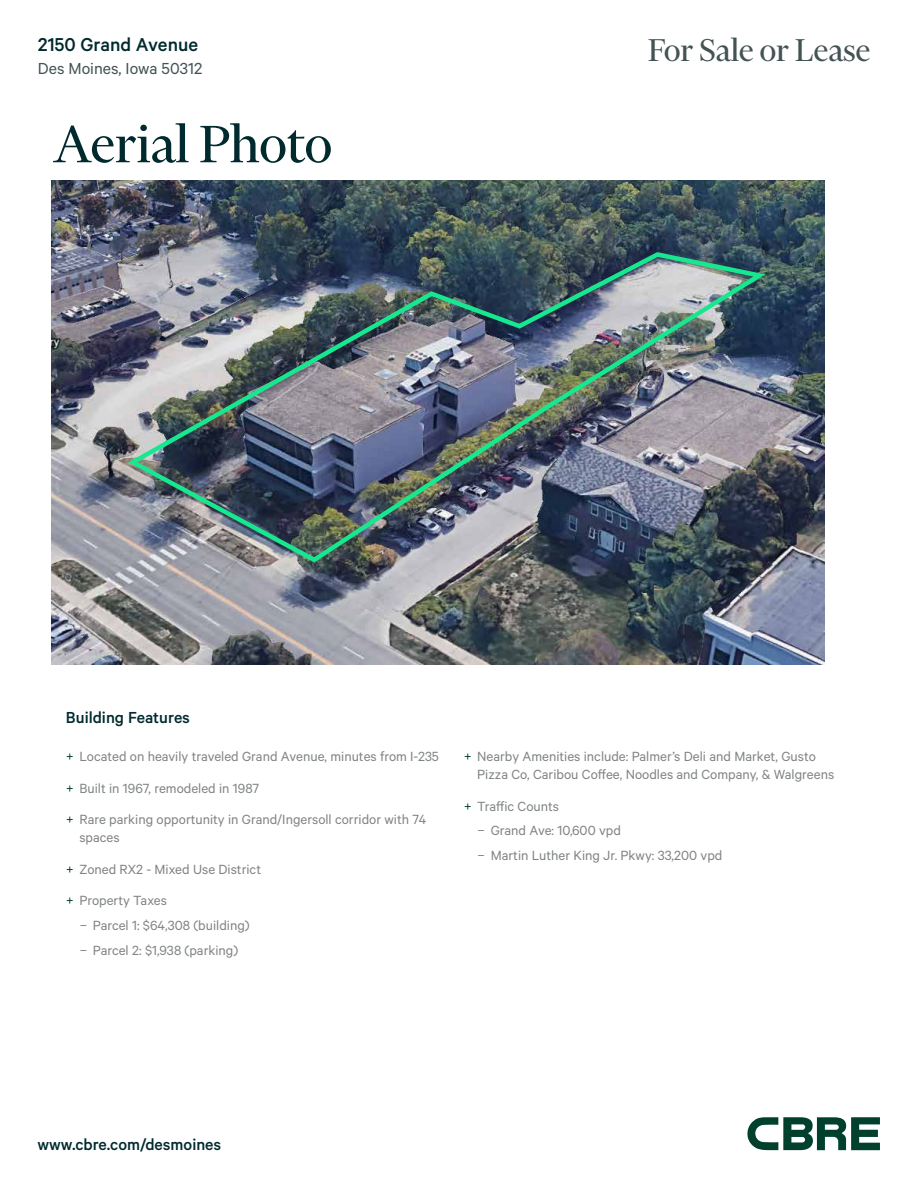
<style>
.page{position:relative;width:918px;height:1188px;background:#fff}
.page>*{position:absolute;margin:0;border:0;box-sizing:border-box;transform-origin:0 0}
.t1{font:60px "Financier Display";color:#002a2e}
.t2{font:36px "Financier Display";color:#435254}
.t3{font:500 21px "Calibre";color:#002a2e}
.t4{font:500 18px "Calibre";color:#002a2e}
.t5{font:18px "Calibre";color:#435254}
.t6{font:15px/31.5px "Calibre";color:#808581}
.s1{color:#00402d}
</style>
<div class="page">
<img style="left:51px;top:181px;width:774px;height:483px">
<img style="left:127px;top:250px;width:644px;height:315px">
<svg style="left:747px;top:1117px;width:133px;height:33px"></svg>
<h3 class="t3" style="left:38px;top:33px;width:162px">2150 Grand Avenue</h3>
<p class="t5" style="left:38px;top:58px;width:166px">Des Moines, Iowa 50312</p>
<h1 class="t1" style="left:53px;top:113px;width:280px">Aerial Photo</h1>
<h2 class="t2" style="left:648px;top:32px;width:224px">For Sale or Lease</h2>
<p class="t4" style="left:66px;top:707px;width:126px">Building Features</p>
<p class="t6" style="left:66px;top:740px;width:375px"><span class="s1">+</span> Located on heavily traveled Grand Avenue, minutes from I-235 <span class="s1">+</span> Built in 1967, remodeled in 1987<br><span class="s1">+</span> Rare parking opportunity in Grand/Ingersoll corridor with 74</p>
<p class="t6" style="left:66px;top:821px;width:197px;text-indent:14px">spaces<br><span class="s1">+</span> Zoned RX2 - Mixed Use District <span class="s1">+</span> Property Taxes</p>
<p class="t6" style="left:79px;top:912px;width:172px;line-height:24.8px">− Parcel 1: $64,308 (building) − Parcel 2: $1,938 (parking)</p>
<p class="t6" style="left:477px;top:747px;width:359px;line-height:18px;text-indent:-14px"><span class="s1">+</span> Nearby Amenities include: Palmer’s Deli and Market, Gusto<br>Pizza Co, Caribou Coffee, Noodles and Company, &amp; Walgreens</p>
<p class="t6" style="left:477px;top:793px;width:247px;line-height:24.8px;text-indent:-13px"><span class="s1">+</span> Traffic Counts<br>− Grand Ave: 10,600 vpd<br>− Martin Luther King Jr. Pkwy: 33,200 vpd</p>
<p class="t4" style="left:38px;top:1134px;width:185px">www.cbre.com/desmoines</p>
</div>
